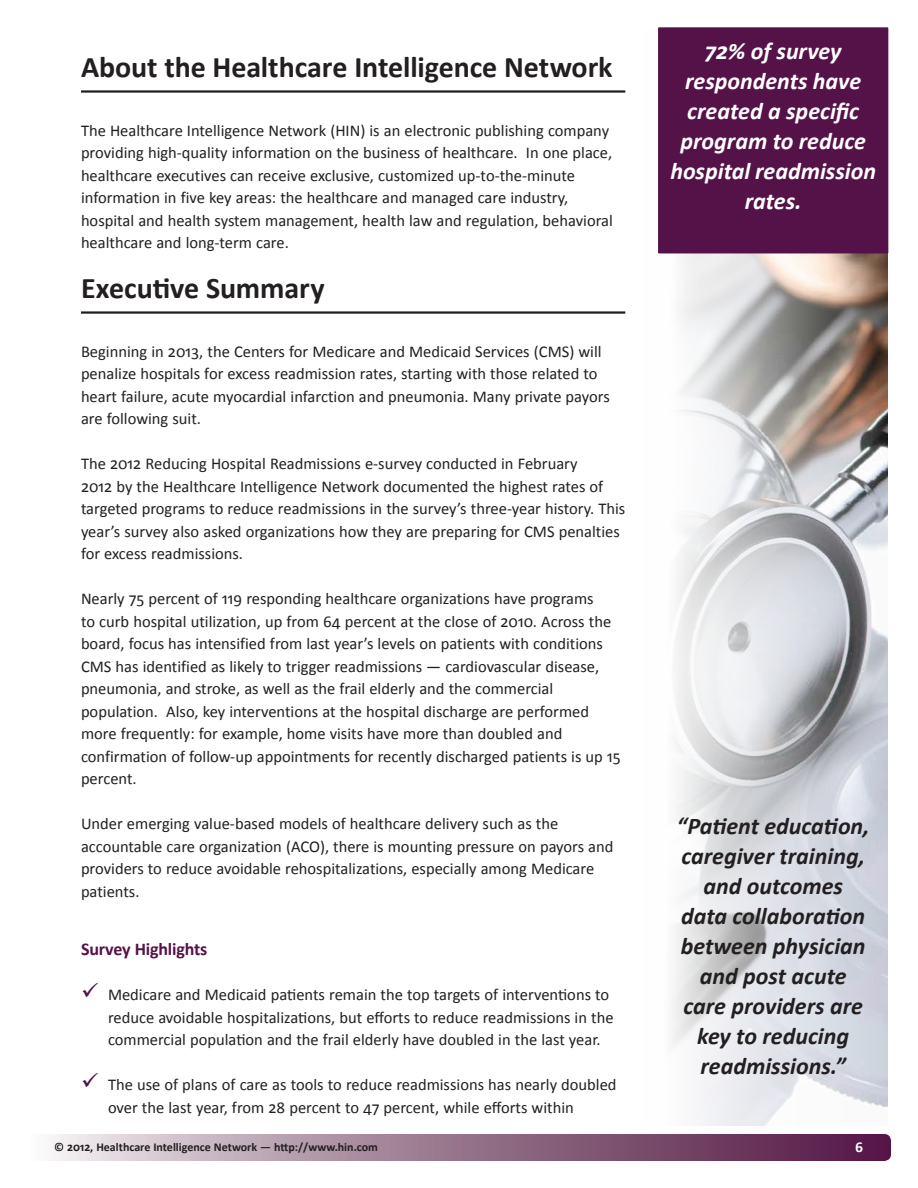
<style>
.page{position:relative;width:918px;height:1188px;background:#fff}
.page>*{position:absolute;margin:0;border:0;box-sizing:border-box;transform-origin:0 0}
.Body__Heading_New{font:700 30px "Calibri";letter-spacing:-.005em;color:#231f20}
.respondent_quote{font:italic 700 24px/30px "Calibri";color:#231f20;text-align:center}
.Body__Author_small_b{font:italic 700 24px/30px "Calibri";color:#fff;text-align:center}
.Body__Subheading{font:700 18px "Calibri";letter-spacing:-.01em;color:#551248}
.Body__Copy{font:16.5px/22.5px "Calibri";color:#231f20}
.Footer__Page_number{font:700 15px "Calibri";color:#fff}
.t1{font:700 12px "Calibri";color:#231f20}
</style>
<div class="page">
<img style="left:658px;top:253px;width:230px;height:873px">
<div style="left:659px;top:28px;width:229px;height:225px;background:#551248"></div>
<div style="left:658px;top:27px;width:230px;height:226px;border:2px solid #551248"></div>
<hr style="left:81px;top:90px;width:544px;height:3px;background:#231f20">
<hr style="left:81px;top:311px;width:544px;height:3px;background:#231f20">
<svg style="left:51px;top:1134px;width:840px;height:27px;background:#9a7890"></svg>
<p class="Body__Heading_New" style="left:81px;top:48px;width:533px">About the Healthcare Intelligence Network</p>
<p class="Body__Copy" style="left:81px;top:118px;width:533px">The Healthcare Intelligence Network (HIN) is an electronic publishing company providing high-quality information on the business of healthcare. In one place, healthcare executives can receive exclusive, customized up-to-the-minute information in five key areas: the healthcare and managed care industry, hospital and health system management, health law and regulation, behavioral healthcare and long-term care.</p>
<p class="Body__Heading_New" style="left:81px;top:269px;width:245px">Executive Summary</p>
<p class="Body__Author_small_b" style="left:670px;top:35px;width:207px">72% of survey respondents have created a specific program to reduce hospital readmission rates.</p>
<p class="Body__Copy" style="left:81px;top:339px;width:530px">Beginning in 2013, the Centers for Medicare and Medicaid Services (CMS) will penalize hospitals for excess readmission rates, starting with those related to heart failure, acute myocardial infarction and pneumonia. Many private payors are following suit.</p>
<p class="Body__Copy" style="left:81px;top:452px;width:546px">The 2012 Reducing Hospital Readmissions e-survey conducted in February<br>2012 by the Healthcare Intelligence Network documented the highest rates of targeted programs to reduce readmissions in the survey’s three-year history. This year’s survey also asked organizations how they are preparing for CMS penalties for excess readmissions.</p>
<p class="Body__Copy" style="left:81px;top:587px;width:541px">Nearly 75 percent of 119 responding healthcare organizations have programs<br>to curb hospital utilization, up from 64 percent at the close of 2010. Across the board, focus has intensified from last year’s levels on patients with conditions CMS has identified as likely to trigger readmissions — cardiovascular disease, pneumonia, and stroke, as well as the frail elderly and the commercial population. Also, key interventions at the hospital discharge are performed more frequently: for example, home visits have more than doubled and confirmation of follow-up appointments for recently discharged patients is up 15 percent.</p>
<p class="Body__Copy" style="left:81px;top:812px;width:534px">Under emerging value-based models of healthcare delivery such as the accountable care organization (ACO), there is mounting pressure on payors and providers to reduce avoidable rehospitalizations, especially among Medicare patients.</p>
<p class="respondent_quote" style="left:677px;top:810px;width:194px">“Patient education, caregiver training, and outcomes<br>data collaboration between physician and post acute care providers are key to reducing readmissions.”</p>
<p class="Body__Subheading" style="left:81px;top:938px;width:128px">Survey Highlights</p>
<p class="Body__Copy" style="left:108px;top:983px;width:507px">Medicare and Medicaid patients remain the top targets of interventions to reduce avoidable hospitalizations, but efforts to reduce readmissions in the commercial population and the frail elderly have doubled in the last year.</p>
<p class="Body__Copy" style="left:108px;top:1073px;width:510px">The use of plans of care as tools to reduce readmissions has nearly doubled over the last year, from 28 percent to 47 percent, while efforts within</p>
<p class="t1" style="left:54px;top:1139px;width:325px">© 2012, Healthcare Intelligence Network — http://www.hin.com</p>
<p class="Footer__Page_number" style="left:855px;top:1138px;width:9px">6</p>
</div>
